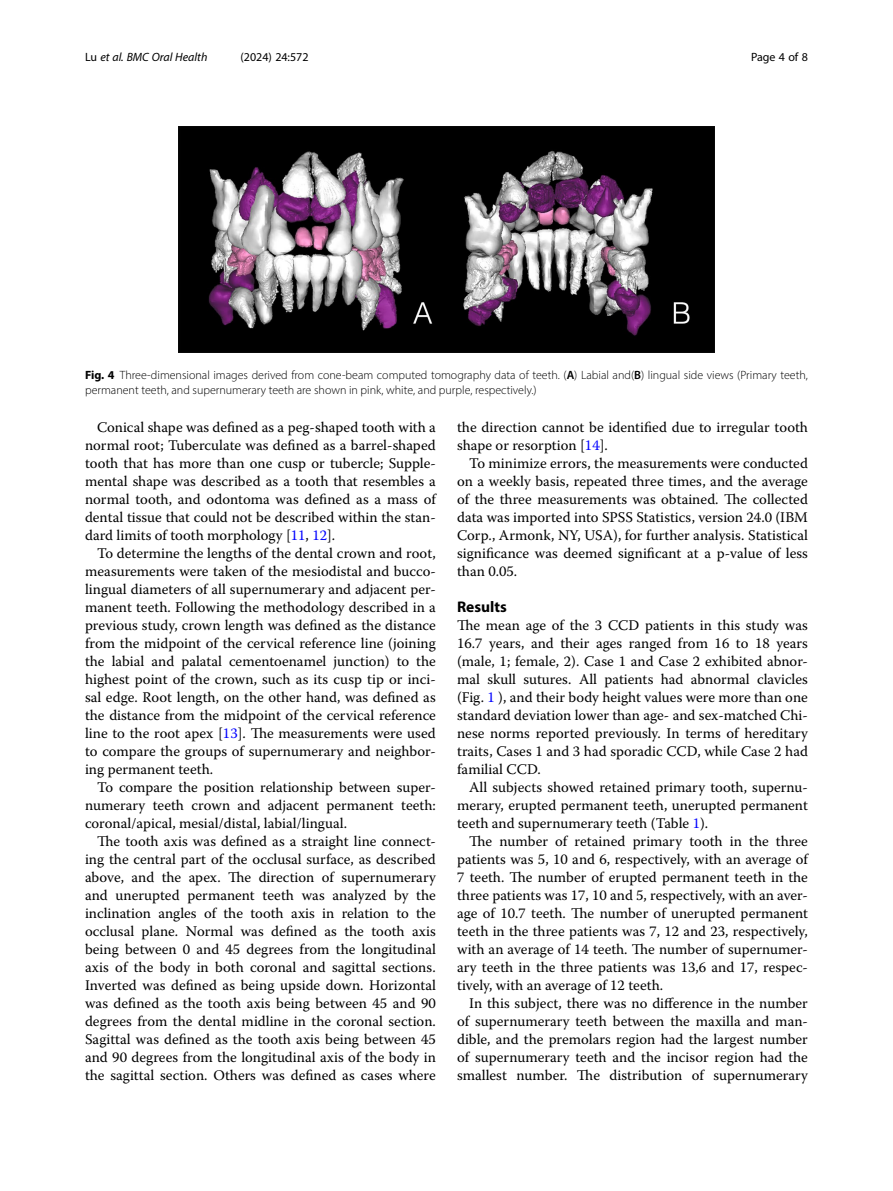
<style>
.page{position:relative;width:893px;height:1191px;background:#fff}
.page>*{position:absolute;margin:0;border:0;box-sizing:border-box;transform-origin:0 0}
.Head_1{font:700 15.45px "Myriad Pro";color:#000}
.Body_Text_Indent{font:14.7px/18px "Warnock Pro";color:#000;text-align:justify}
.Body_Text{font:14.7px/18px "Warnock Pro";color:#000;text-align:justify}
.Figure_Caption{font:300 12px/15px "Myriad Pro";color:#000}
.t1{font:italic 12px "Myriad Pro";color:#000}
.t2{font:12px "Myriad Pro";color:#000}
.s1{font-style:normal}
.s2{font-weight:700}
.s3{font-weight:600}
.s4{color:#00f}
</style>
<div class="page">
<img style="left:178px;top:126px;width:536px;height:226px">
<p class="t1" style="left:85px;top:50px;width:124px"><span class="s1">Lu</span> et al. BMC Oral Health</p>
<p class="t2" style="left:241px;top:50px;width:70px">(2024) 24:572</p>
<p class="t2" style="left:751px;top:50px;width:58px">Page 4 of 8</p>
<p class="Figure_Caption" style="left:85px;top:367px;width:724px"><span class="s2">Fig. 4</span> Three-dimensional images derived from cone-beam computed tomography data of teeth. (<span class="s3">A</span>) Labial and(<span class="s3">B</span>) lingual side views (Primary teeth, permanent teeth, and supernumerary teeth are shown in pink, white, and purple, respectively.)</p>
<p class="Body_Text_Indent" style="left:85px;top:418px;width:352px;text-indent:12px">Conical shape was defined as a peg-shaped tooth with a normal root; Tuberculate was defined as a barrel-shaped tooth that has more than one cusp or tubercle; Supple&shy;mental shape was described as a tooth that resembles a normal tooth, and odontoma was defined as a mass of dental tissue that could not be described within the stan&shy;dard limits of tooth morphology [<span class="s4">11</span>, <span class="s4">12</span>].</p>
<p class="Body_Text_Indent" style="left:85px;top:544px;width:352px;text-indent:12px">To determine the lengths of the dental crown and root, measurements were taken of the mesiodistal and bucco&shy;lingual diameters of all supernumerary and adjacent per&shy;manent teeth. Following the methodology described in a previous study, crown length was defined as the distance from the midpoint of the cervical reference line (joining the labial and palatal cementoenamel junction) to the highest point of the crown, such as its cusp tip or inci&shy;sal edge. Root length, on the other hand, was defined as the distance from the midpoint of the cervical reference line to the root apex [<span class="s4">13</span>]. The measurements were used to compare the groups of supernumerary and neighbor&shy;ing permanent teeth.</p>
<p class="Body_Text_Indent" style="left:85px;top:778px;width:352px;text-indent:12px">To compare the position relationship between super&shy;numerary teeth crown and adjacent permanent teeth: coronal/apical, mesial/distal, labial/lingual.</p>
<p class="Body_Text_Indent" style="left:85px;top:832px;width:352px;text-indent:12px">The tooth axis was defined as a straight line connect&shy;ing the central part of the occlusal surface, as described above, and the apex. The direction of supernumerary and unerupted permanent teeth was analyzed by the inclination angles of the tooth axis in relation to the occlusal plane. Normal was defined as the tooth axis being between 0 and 45 degrees from the longitudinal axis of the body in both coronal and sagittal sections.<br>Inverted was defined as being upside down. Horizontal was defined as the tooth axis being between 45 and 90 degrees from the dental midline in the coronal section.<br>Sagittal was defined as the tooth axis being between 45 and 90 degrees from the longitudinal axis of the body in the sagittal section. Others was defined as cases where</p>
<p class="Body_Text_Indent" style="left:457px;top:418px;width:352px">the direction cannot be identified due to irregular tooth shape or resorption [<span class="s4">14</span>].</p>
<p class="Body_Text_Indent" style="left:457px;top:454px;width:352px;text-indent:12px">To minimize errors, the measurements were conducted on a weekly basis, repeated three times, and the average of the three measurements was obtained. The collected data was imported into SPSS Statistics, version 24.0 (IBM Corp., Armonk, NY, USA), for further analysis. Statistical significance was deemed significant at a p-value of less than 0.05.</p>
<p class="Head_1" style="left:457px;top:597px;width:51px">Results</p>
<p class="Body_Text" style="left:457px;top:616px;width:352px">The mean age of the 3 CCD patients in this study was 16.7 years, and their ages ranged from 16 to 18 years (male, 1; female, 2). Case 1 and Case 2 exhibited abnor&shy;mal skull sutures. All patients had abnormal clavicles (Fig. <span class="s4">1</span> ), and their body height values were more than one standard deviation lower than age- and sex-matched Chi&shy;nese norms reported previously. In terms of hereditary traits, Cases 1 and 3 had sporadic CCD, while Case 2 had familial CCD.</p>
<p class="Body_Text_Indent" style="left:457px;top:778px;width:352px;text-indent:12px">All subjects showed retained primary tooth, supernu&shy;merary, erupted permanent teeth, unerupted permanent teeth and supernumerary teeth (Table <span class="s4">1</span>).</p>
<p class="Body_Text_Indent" style="left:457px;top:832px;width:352px;text-indent:12px">The number of retained primary tooth in the three patients was 5, 10 and 6, respectively, with an average of 7 teeth. The number of erupted permanent teeth in the three patients was 17, 10 and 5, respectively, with an aver&shy;age of 10.7 teeth. The number of unerupted permanent teeth in the three patients was 7, 12 and 23, respectively, with an average of 14 teeth. The number of supernumer&shy;ary teeth in the three patients was 13,6 and 17, respec&shy;tively, with an average of 12 teeth.</p>
<p class="Body_Text_Indent" style="left:457px;top:994px;width:352px;text-indent:12px">In this subject, there was no difference in the number of supernumerary teeth between the maxilla and man&shy;dible, and the premolars region had the largest number of supernumerary teeth and the incisor region had the smallest number. The distribution of supernumerary</p>
</div>
